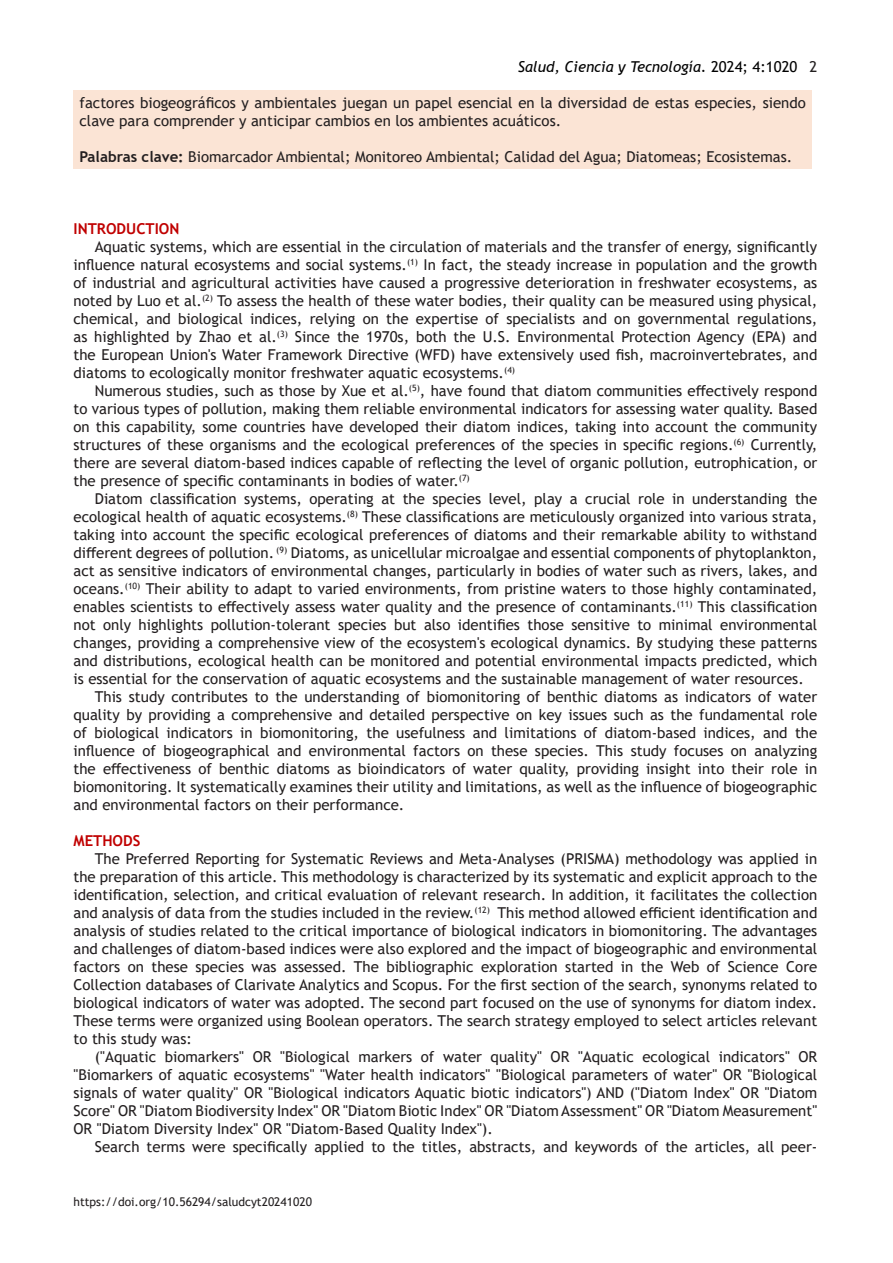
<style>
.page{position:relative;width:893px;height:1263px;background:#fff}
.page>*{position:absolute;margin:0;border:0;box-sizing:border-box;transform-origin:0 0}
.t1{font:15px/18px "Trebuchet MS";color:#231f20;text-align:justify}
.t2{font:italic 15px "Trebuchet MS";color:#000}
.t3{font:700 15px "Trebuchet MS";color:#c00000}
.t4{font:12px "Trebuchet MS";color:#231f20}
.s1{font-style:normal}
.s2{font-style:normal;color:#231f20}
.s3{font-weight:700}
</style>
<div class="page">
<div style="left:74px;top:90px;width:738px;height:78px;background:#fbe4d5"></div>
<p class="t2" style="left:518px;top:58px;width:301px">Salud, Ciencia y Tecnología. <span class="s1">2024; 4:1020</span> <span class="s2">2</span></p>
<p class="t1" style="left:80px;top:94px;width:728px">factores biogeográficos y ambientales juegan un papel esencial en la diversidad de estas especies, siendo clave para comprender y anticipar cambios en los ambientes acuáticos.</p>
<p class="t1" style="left:80px;top:148px;width:714px"><span class="s3">Palabras clave:</span> Biomarcador Ambiental; Monitoreo Ambiental; Calidad del Agua; Diatomeas; Ecosistemas.</p>
<p class="t3" style="left:74px;top:219px;width:107px">INTRODUCTION</p>
<p class="t1" style="left:74px;top:238px;width:745px;text-indent:21px">Aquatic systems, which are essential in the circulation of materials and the transfer of energy, significantly influence natural ecosystems and social systems.<sup>(1)</sup> In fact, the steady increase in population and the growth of industrial and agricultural activities have caused a progressive deterioration in freshwater ecosystems, as noted by Luo et al.<sup>(2)</sup> To assess the health of these water bodies, their quality can be measured using physical, chemical, and biological indices, relying on the expertise of specialists and on governmental regulations, as highlighted by Zhao et al.<sup>(3)</sup> Since the 1970s, both the U.S. Environmental Protection Agency (EPA) and the European Union's Water Framework Directive (WFD) have extensively used fish, macroinvertebrates, and diatoms to ecologically monitor freshwater aquatic ecosystems.<sup>(4)</sup></p>
<p class="t1" style="left:74px;top:382px;width:745px;text-indent:21px">Numerous studies, such as those by Xue et al.<sup>(5)</sup>, have found that diatom communities effectively respond to various types of pollution, making them reliable environmental indicators for assessing water quality. Based on this capability, some countries have developed their diatom indices, taking into account the community structures of these organisms and the ecological preferences of the species in specific regions.<sup>(6)</sup> Currently, there are several diatom-based indices capable of reflecting the level of organic pollution, eutrophication, or the presence of specific contaminants in bodies of water.<sup>(7)</sup></p>
<p class="t1" style="left:74px;top:490px;width:745px;text-indent:21px">Diatom classification systems, operating at the species level, play a crucial role in understanding the ecological health of aquatic ecosystems.<sup>(8)</sup> These classifications are meticulously organized into various strata, taking into account the specific ecological preferences of diatoms and their remarkable ability to withstand different degrees of pollution. <sup>(9)</sup> Diatoms, as unicellular microalgae and essential components of phytoplankton, act as sensitive indicators of environmental changes, particularly in bodies of water such as rivers, lakes, and oceans.<sup>(10)</sup> Their ability to adapt to varied environments, from pristine waters to those highly contaminated, enables scientists to effectively assess water quality and the presence of contaminants.<sup>(11)</sup> This classification not only highlights pollution-tolerant species but also identifies those sensitive to minimal environmental changes, providing a comprehensive view of the ecosystem's ecological dynamics. By studying these patterns and distributions, ecological health can be monitored and potential environmental impacts predicted, which is essential for the conservation of aquatic ecosystems and the sustainable management of water resources.</p>
<p class="t1" style="left:74px;top:688px;width:745px;text-indent:21px">This study contributes to the understanding of biomonitoring of benthic diatoms as indicators of water quality by providing a comprehensive and detailed perspective on key issues such as the fundamental role of biological indicators in biomonitoring, the usefulness and limitations of diatom-based indices, and the influence of biogeographical and environmental factors on these species. This study focuses on analyzing the effectiveness of benthic diatoms as bioindicators of water quality, providing insight into their role in biomonitoring. It systematically examines their utility and limitations, as well as the influence of biogeographic and environmental factors on their performance.</p>
<p class="t3" style="left:74px;top:831px;width:69px">METHODS</p>
<p class="t1" style="left:74px;top:850px;width:745px;text-indent:21px">The Preferred Reporting for Systematic Reviews and Meta-Analyses (PRISMA) methodology was applied in the preparation of this article. This methodology is characterized by its systematic and explicit approach to the identification, selection, and critical evaluation of relevant research. In addition, it facilitates the collection and analysis of data from the studies included in the review.<sup>(12)</sup> This method allowed efficient identification and analysis of studies related to the critical importance of biological indicators in biomonitoring. The advantages and challenges of diatom-based indices were also explored and the impact of biogeographic and environmental factors on these species was assessed. The bibliographic exploration started in the Web of Science Core Collection databases of Clarivate Analytics and Scopus. For the first section of the search, synonyms related to biological indicators of water was adopted. The second part focused on the use of synonyms for diatom index.<br>These terms were organized using Boolean operators. The search strategy employed to select articles relevant to this study was:</p>
<p class="t1" style="left:74px;top:1048px;width:745px;text-indent:21px">("Aquatic biomarkers" OR "Biological markers of water quality" OR "Aquatic ecological indicators" OR "Biomarkers of aquatic ecosystems" "Water health indicators" "Biological parameters of water" OR "Biological signals of water quality" OR "Biological indicators Aquatic biotic indicators") AND ("Diatom Index" OR "Diatom Score" OR "Diatom Biodiversity Index" OR "Diatom Biotic Index" OR "Diatom Assessment" OR "Diatom Measurement" OR "Diatom Diversity Index" OR "Diatom-Based Quality Index").</p>
<p class="t1" style="left:95px;top:1138px;width:724px">Search terms were specifically applied to the titles, abstracts, and keywords of the articles, all peer-</p>
<p class="t4" style="left:74px;top:1194px;width:240px">https://doi.org/10.56294/saludcyt20241020</p>
</div>
